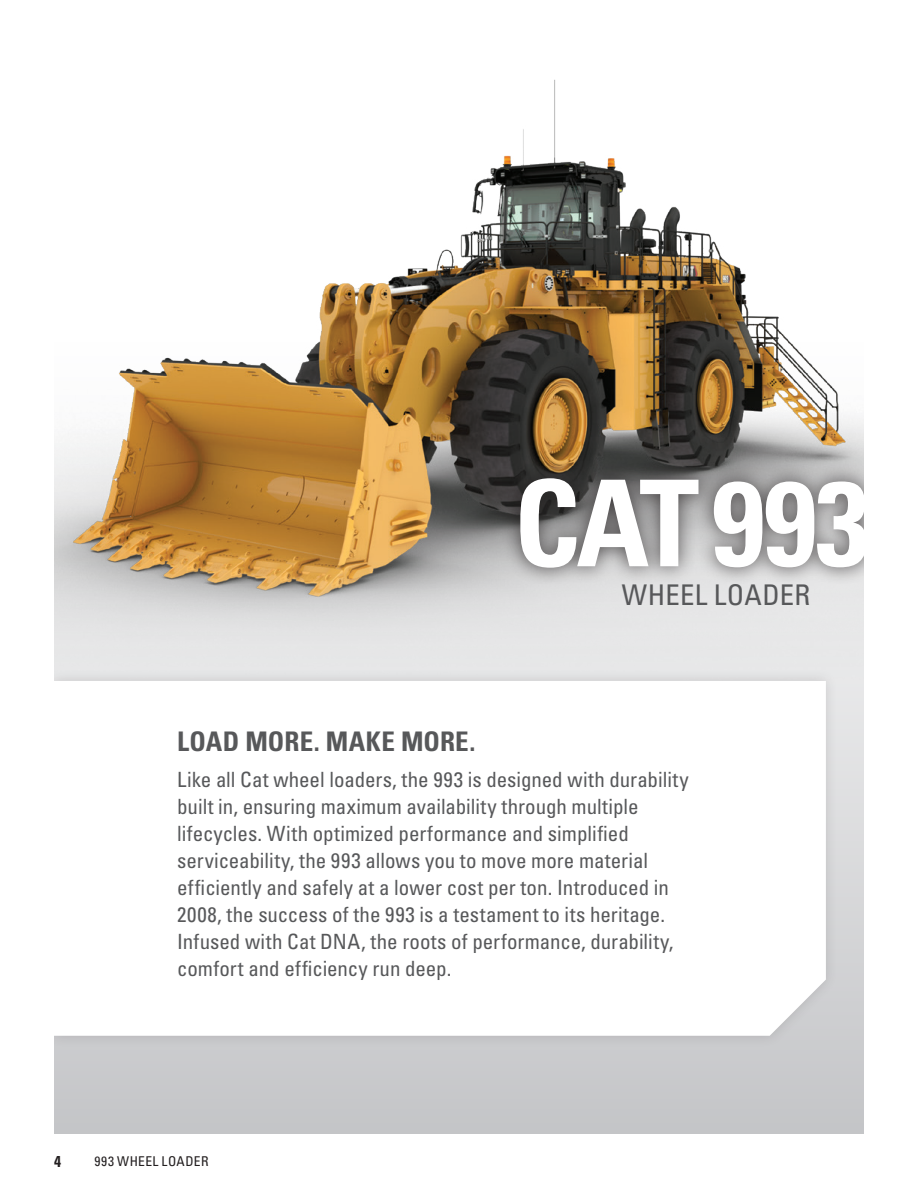
<style>
.page{position:relative;width:918px;height:1188px;background:#fff}
.page>*{position:absolute;margin:0;border:0;box-sizing:border-box;transform-origin:0 0}
.t1{font:700 condensed 119.85px "Univers LT Std";letter-spacing:-.025em;color:#fff}
.t2{font:condensed 28.5px "Univers LT Std";letter-spacing:.015em;color:#57585a}
.t3{font:700 condensed 27px "Univers LT Std";letter-spacing:.005em;color:#57585a}
.t4{font:condensed 21px/27px "Univers LT Std";color:#57585a}
.t5{font:700 condensed 15.75px "Univers LT Std";color:#231f20}
.t6{font:condensed 13.5px "Univers LT Std";letter-spacing:.035em;color:#231f20}
</style>
<div class="page">
<svg style="left:54px;top:681px;width:810px;height:453px;background:#c9cacc"></svg>
<div style="left:42px;top:668px;width:797px;height:380px;background:#231f20;opacity:.15"></div>
<svg style="left:54px;top:681px;width:772px;height:355px"></svg>
<img style="left:54px;top:79px;width:810px;height:602px">
<div style="left:501px;top:460px;width:384px;height:126px;background:#231f20;opacity:.75"></div>
<div style="left:864px;top:54px;width:54px;height:1080px;background:#fff"></div>
<div style="left:0;top:54px;width:54px;height:1080px;background:#fff"></div>
<h1 class="t1" style="left:514px;top:450px;width:357px">CAT 993</h1>
<h2 class="t2" style="left:622px;top:577px;width:190px">WHEEL LOADER</h2>
<p class="t3" style="left:177px;top:725px;width:300px">LOAD MORE. MAKE MORE.</p>
<p class="t4" style="left:177px;top:766px;width:513px">Like all Cat wheel loaders, the 993 is designed with durability built in, ensuring maximum availability through multiple lifecycles. With optimized performance and simplified serviceability, the 993 allows you to move more material efficiently and safely at a lower cost per ton. Introduced in 2008, the success of the 993 is a testament to its heritage.<br>Infused with Cat DNA, the roots of performance, durability, comfort and efficiency run deep.</p>
<p class="t5" style="left:54px;top:1151px;width:8px">4</p>
<p class="t6" style="left:94px;top:1153px;width:116px">993 WHEEL LOADER</p>
</div>
